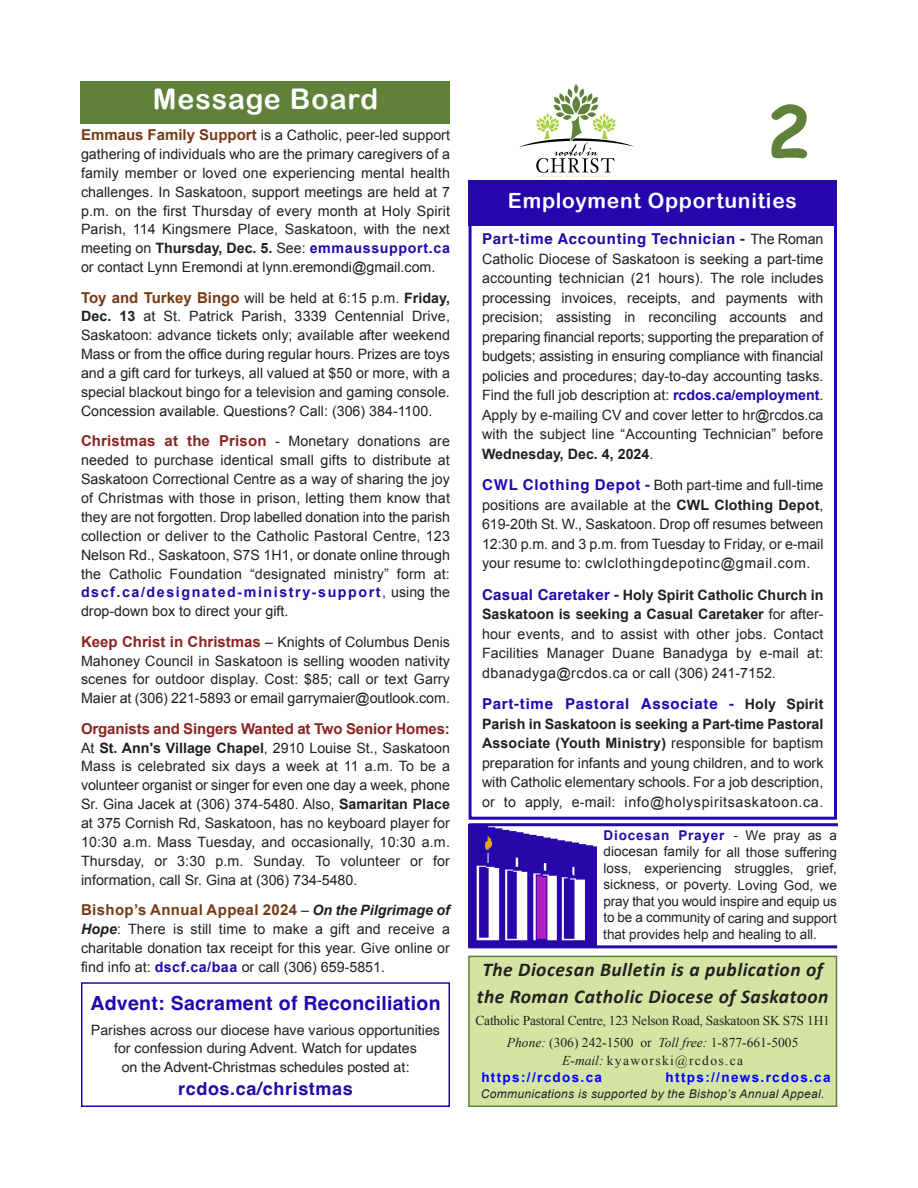
<style>
.page{position:relative;width:918px;height:1188px;background:#fff}
.page>*{position:absolute;margin:0;border:0;box-sizing:border-box;transform-origin:0 0}
.t1{font:700 72px "Comic Sans MS";color:#60813a}
.t2{font:28.5px "Arial Rounded MT Bold";letter-spacing:.035em;color:#fff}
.t3{font:21px "Arial Rounded MT Bold";letter-spacing:.035em;color:#fff}
.t4{font:italic 700 19.5px "Calibri";letter-spacing:.025em;color:#231f20}
.t5{font:700 19.5px "Helvetica";letter-spacing:.015em;color:#2507ab}
.t6{font:700 18px "Helvetica";letter-spacing:.035em;color:#2507ab}
.t7{font:700 15px "Helvetica";letter-spacing:.05em;color:#2507ab}
.t8{font:700 15px "Arial";letter-spacing:-.01em;color:#8b2521}
.t9{font:700 15px "Arial";letter-spacing:.025em;color:#753b16}
.t10{font:14.25px/18.9px "Arial";color:#231f20;text-align:justify}
.t11{font:14.25px "Helvetica";color:#231f20}
.t12{font:13.5px/16.5px "Arial";letter-spacing:-.01em;color:#231f20;text-align:justify}
.t13{font:13.5px "Times New Roman";letter-spacing:-.015em;color:#231f20}
.t14{font:700 13.5px "Arial";letter-spacing:.1em;color:#00f}
.t15{font:13.5px "Times New Roman";letter-spacing:.1em;color:#231f20}
.t16{font:italic 12px "Arial";letter-spacing:.025em;color:#231f20}
.s1{font-weight:700;font-size:15px;color:#753b16}
.s2{font-weight:700}
.s3{font-weight:700;color:#2507ab}
.s4{font-weight:700;font-size:15px;color:#8b2521}
.s5{color:#00f}
.s6{font-weight:400;font-size:14.25px;color:#231f20}
.s7{font-style:italic;font-size:14.25px;color:#231f20}
.s8{font-weight:700;font-style:italic}
.s9{font-family:"Arial";font-weight:400;font-size:14.25px;color:#231f20}
.s10{font-family:"Helvetica";font-weight:700;font-size:15px;color:#2507ab}
.s11{font-family:"Arial";font-size:14.25px;color:#231f20}
.s12{color:#2507ab}
.s13{font-style:italic}
</style>
<div class="page">
<div style="left:81px;top:81px;width:369px;height:42px;background:#60813a"></div>
<img style="left:520px;top:84px;width:113px;height:93px">
<div style="left:470px;top:957px;width:366px;height:148px;background:#d4e5a3"></div>
<div style="left:468px;top:956px;width:369px;height:151px;border:2px solid #60813a"></div>
<div style="left:469px;top:216px;width:368px;height:604px;border:3px solid #2507ab"></div>
<div style="left:468px;top:180px;width:369px;height:45px;background:#2507ab"></div>
<img style="left:468px;top:825px;width:128px;height:120px">
<hr style="left:468px;top:945px;width:369px;height:3px;background:#2507ab">
<hr style="left:469px;top:823px;width:369px;height:3px;background:#2507ab">
<div style="left:81px;top:982px;width:369px;height:125px;border:2px solid #2507ab"></div>
<p class="t2" style="left:153px;top:82px;width:227px">Message Board</p>
<p class="t10" style="left:81px;top:126px;width:370px"><span class="s1">Emmaus Family Support</span> is a Catholic, peer-led support gathering of individuals who are the primary caregivers of a family member or loved one experiencing mental health challenges. In Saskatoon, support meetings are held at 7 p.m. on the first Thursday of every month at Holy Spirit Parish, 114 Kingsmere Place, Saskatoon, with the next meeting on <span class="s2">Thursday, Dec. 5.</span> See: <span class="s3">emmaussupport.ca </span>or contact Lynn Eremondi at lynn.eremondi@gmail.com.</p>
<p class="t10" style="left:81px;top:288px;width:370px"><span class="s1">Toy and Turkey Bingo</span> will be held at 6:15 p.m. <span class="s2">Friday, Dec. 13</span> at St. Patrick Parish, 3339 Centennial Drive, Saskatoon: advance tickets only; available after weekend Mass or from the office during regular hours. Prizes are toys and a gift card for turkeys, all valued at $50 or more, with a special blackout bingo for a television and gaming console.<br>Concession available. Questions? Call: (306) 384-1100.</p>
<p class="t10" style="left:81px;top:432px;width:370px"><span class="s4">Christmas at the Prison</span> - Monetary donations are needed to purchase identical small gifts to distribute at Saskatoon Correctional Centre as a way of sharing the joy of Christmas with those in prison, letting them know that they are not forgotten. Drop labelled donation into the parish collection or deliver to the Catholic Pastoral Centre, 123<br>Nelson Rd., Saskatoon, S7S 1H1, or donate online through the Catholic Foundation “designated ministry” form at: <span class="s3">dscf.ca/designated-ministry-support</span><span class="s5">,</span> using the drop-down box to direct your gift.</p>
<p class="t10" style="left:81px;top:632px;width:370px"><span class="s4">Keep Christ in Christmas</span> – Knights of Columbus Denis Mahoney Council in Saskatoon is selling wooden nativity scenes for outdoor display. Cost: $85; call or text Garry Maier at (306) 221-5893 or email garrymaier@outlook.com.</p>
<p class="t8" style="left:81px;top:720px;width:370px">Organists and Singers Wanted at Two Senior Homes:</p>
<p class="t10" style="left:81px;top:738px;width:370px">At <span class="s2">St. Ann's Village Chapel</span>, 2910 Louise St., Saskatoon Mass is celebrated six days a week at 11 a.m. To be a volunteer organist or singer for even one day a week, phone Sr. Gina Jacek at (306) 374-5480. Also, <span class="s2">Samaritan Place </span>at 375 Cornish Rd, Saskatoon, has no keyboard player for 10:30 a.m. Mass Tuesday, and occasionally, 10:30 a.m.<br>Thursday, or 3:30 p.m. Sunday. To volunteer or for information, call Sr. Gina at (306) 734-5480.</p>
<p class="t9" style="left:81px;top:902px;width:371px">Bishop’s Annual Appeal 2024 <span class="s6">–</span> <span class="s7">On the Pilgrimage of</span></p>
<p class="t10" style="left:81px;top:920px;width:370px"><span class="s8">Hope</span>: There is still time to make a gift and receive a charitable donation tax receipt for this year. Give online or find info at: <span class="s3">dscf.ca/baa</span> or call (306) 659-5851.</p>
<p class="t5" style="left:90px;top:995px;width:352px">Advent: Sacrament of Reconciliation</p>
<p class="t11" style="left:91px;top:1024px;width:351px">Parishes across our diocese have various opportunities</p>
<p class="t11" style="left:114px;top:1042px;width:304px">for confession during Advent. Watch for updates</p>
<p class="t11" style="left:122px;top:1061px;width:289px">on the Advent-Christmas schedules posted at:</p>
<p class="t6" style="left:178px;top:1081px;width:176px">rcdos.ca/christmas</p>
<p class="t1" style="left:767px;top:79px;width:45px">2</p>
<p class="t3" style="left:508px;top:188px;width:291px">Employment Opportunities</p>
<p class="t7" style="left:482px;top:233px;width:343px">Part-time Accounting Technician - <span class="s9">The Roman</span></p>
<p class="t10" style="left:482px;top:249px;width:343px;line-height:19.5px">Catholic Diocese of Saskatoon is seeking a part-time accounting technician (21 hours). The role includes processing invoices, receipts, and payments with precision; assisting in reconciling accounts and preparing financial reports; supporting the preparation of budgets; assisting in ensuring compliance with financial policies and procedures; day-to-day accounting tasks.<br>Find the full job description at: <span class="s3">rcdos.ca/employment</span>.<br>Apply by e-mailing CV and cover letter to hr@rcdos.ca with the subject line “Accounting Technician” before <span class="s2">Wednesday, Dec. 4, 2024</span>.</p>
<p class="t10" style="left:482px;top:475px;width:343px;line-height:19.5px"><span class="s10">CWL Clothing Depot -</span> Both part-time and full-time positions are available at the <span class="s2">CWL Clothing Depot</span>, 619-20th St. W., Saskatoon. Drop off resumes between 12:30 p.m. and 3 p.m. from Tuesday to Friday, or e-mail your resume to: cwlclothingdepotinc@gmail.com.</p>
<p class="t10" style="left:482px;top:585px;width:343px;line-height:19.5px"><span class="s10">Casual Caretaker -</span> <span class="s2">Holy Spirit Catholic Church in Saskatoon is seeking a Casual Caretaker</span> for after&shy;hour events, and to assist with other jobs. Contact Facilities Manager Duane Banadyga by e-mail at: dbanadyga@rcdos.ca or call (306) 241-7152.</p>
<p class="t7" style="left:482px;top:698px;width:343px">Part-time Pastoral Associate - <span class="s11">Holy Spirit</span></p>
<p class="t10" style="left:482px;top:714px;width:343px;line-height:19.5px"><span class="s2">Parish in Saskatoon is seeking a Part-time Pastoral Associate (Youth Ministry)</span> responsible for baptism preparation for infants and young children, and to work with Catholic elementary schools. For a job description, or to apply, e-mail: info@holyspiritsaskatoon.ca.</p>
<p class="t12" style="left:603px;top:827px;width:235px"><span class="s3">Diocesan Prayer</span> <span class="s12">-</span> We pray as a diocesan family for all those suffering loss, experiencing struggles, grief, sickness, or poverty. Loving God, we pray that you would inspire and equip us to be a community of caring and support that provides help and healing to all.</p>
<p class="t4" style="left:482px;top:958px;width:342px">The Diocesan Bulletin is a publication of</p>
<p class="t4" style="left:477px;top:984px;width:353px">the Roman Catholic Diocese of Saskatoon</p>
<p class="t13" style="left:475px;top:1013px;width:356px">Catholic Pastoral Centre, 123 Nelson Road, Saskatoon SK S7S 1H1</p>
<p class="t13" style="left:507px;top:1035px;width:293px"><span class="s13">Phone:</span> (306) 242-1500 or <span class="s13">Toll free:</span> 1-877-661-5005</p>
<p class="t15" style="left:562px;top:1053px;width:182px"><span class="s13">E-mail:</span> kyaworski@rcdos.ca</p>
<p class="t14" style="left:481px;top:1070px;width:122px">https://rcdos.ca</p>
<p class="t14" style="left:666px;top:1070px;width:167px">https://news.rcdos.ca</p>
<p class="t16" style="left:481px;top:1088px;width:345px">Communications is supported by the Bishop’s Annual Appeal.</p>
</div>
